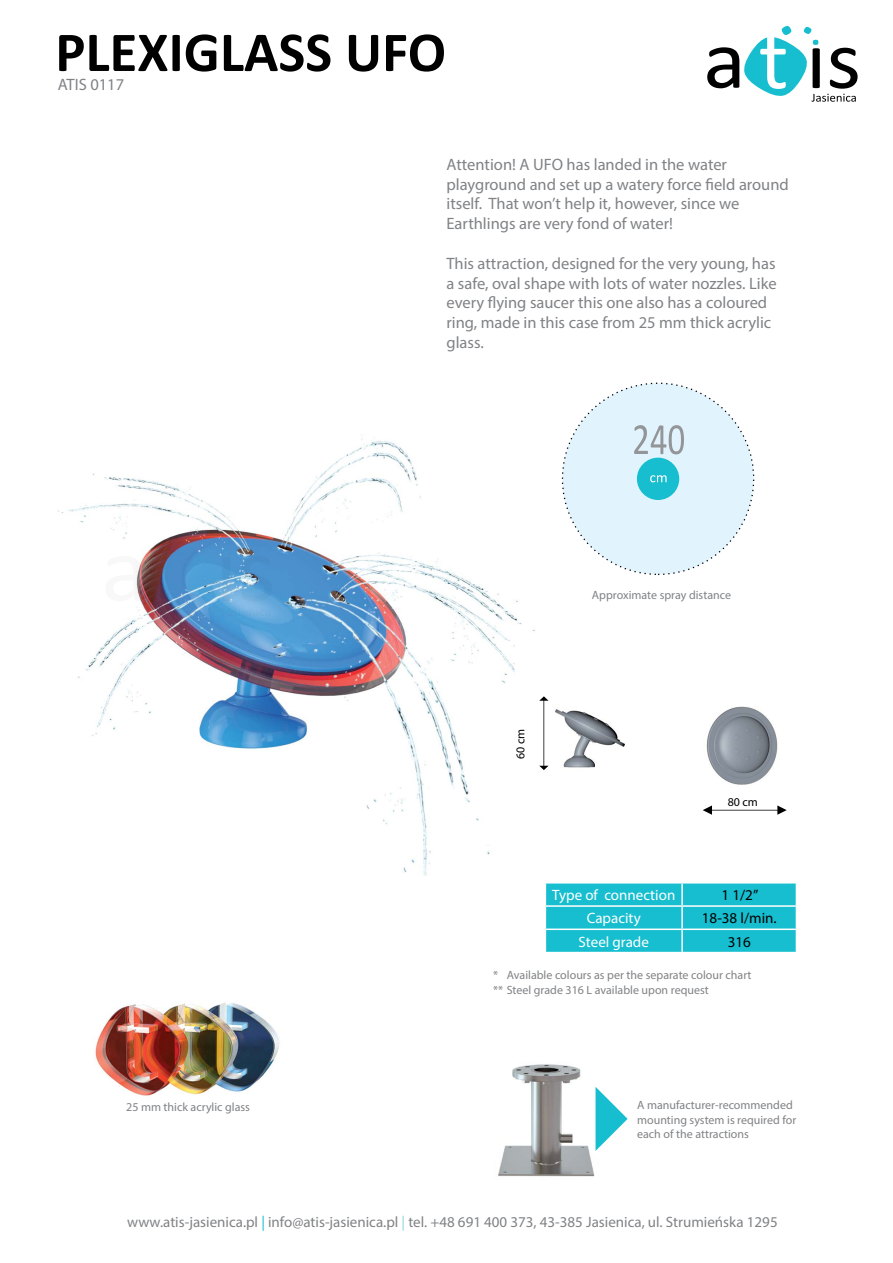
<style>
.page{position:relative;width:893px;height:1263px;background:#fff}
.page>*{position:absolute;margin:0;border:0;box-sizing:border-box;transform-origin:0 0}
.t1{font:700 56.85px "Calibri";color:#000}
.t2{font:16.5px/19.8px "Myriad Pro";color:#808285}
.t3{font:15px "Myriad Pro";color:#808285}
.t4{font:15px "Myriad Pro";color:#fff}
.t5{font:15px "Myriad Pro";color:#000}
.t6{font:12px/14.4px "Myriad Pro";color:#808285}
.t7{font:12px "Myriad Pro";color:#000}
.s1{color:#16becf}
.s2{color:#8dd4df}
</style>
<div class="page">
<img style="left:58px;top:435px;width:477px;height:441px">
<div style="left:562px;top:383px;width:192px;height:191px;background:#e1f4fd;border-radius:50%"></div>
<svg style="left:634px;top:425px;width:50px;height:29px"></svg>
<div style="left:637px;top:458px;width:42px;height:42px;background:#16becf;border-radius:50%"></div>
<svg style="left:650px;top:475px;width:17px;height:7px"></svg>
<svg style="left:545px;top:883px;width:252px;height:69px;background:#27c2d2"></svg>
<hr style="left:681px;top:930px;width:2px;height:22px;background:#fff">
<img style="left:516px;top:640px;width:109px;height:233px">
<img style="left:706px;top:706px;width:72px;height:79px">
<svg style="left:539px;top:696px;width:10px;height:74px"></svg>
<svg style="left:703px;top:805px;width:84px;height:10px"></svg>
<svg style="left:707px;top:26px;width:151px;height:76px"></svg>
<img style="left:498px;top:1064px;width:97px;height:113px">
<svg style="left:595px;top:1087px;width:33px;height:64px"></svg>
<img style="left:95px;top:1003px;width:185px;height:95px">
<img style="left:105px;top:532px;width:167px;height:84px">
<p class="t1" style="left:55px;top:12px;width:392px">PLEXIGLASS UFO</p>
<p class="t2" style="left:58px;top:74px;width:68px">ATIS 0117</p>
<p class="t6" style="left:126px;top:1099px;width:125px">25 mm thick acrylic glass</p>
<p class="t2" style="left:446px;top:154px;width:344px">Attention! A UFO has landed in the water playground and set up a watery force field around itself. That won’t help it, however, since we Earthlings are very fond of water!</p>
<p class="t2" style="left:446px;top:253px;width:332px">This attraction, designed for the very young, has a safe, oval shape with lots of water nozzles. Like every flying saucer this one also has a coloured ring, made in this case from 25 mm thick acrylic glass.</p>
<p class="t6" style="left:592px;top:588px;width:141px">Approximate spray distance</p>
<p class="t7" style="left:513px;top:759px;width:32px;rotate:-90deg">60 cm</p>
<p class="t7" style="left:728px;top:794px;width:32px">80 cm</p>
<p class="t4" style="left:552px;top:886px;width:125px">Type of connection</p>
<p class="t5" style="left:722px;top:886px;width:38px">1 1/2”</p>
<p class="t4" style="left:587px;top:909px;width:55px">Capacity</p>
<p class="t5" style="left:702px;top:909px;width:76px">18-38 l/min.</p>
<p class="t4" style="left:579px;top:932px;width:72px">Steel grade</p>
<p class="t5" style="left:728px;top:932px;width:25px">316</p>
<p class="t6" style="left:493px;top:968px;width:260px">* Available colours as per the separate colour chart ** Steel grade 316 L available upon request</p>
<p class="t6" style="left:637px;top:1098px;width:161px">A manufacturer-recommended mounting system is required for each of the attractions</p>
<p class="t3" style="left:127px;top:1212px;width:652px">www.atis-jasienica.pl <span class="s1">|</span> info@atis-jasienica.pl <span class="s2">|</span> tel. +48 691 400 373, 43-385 Jasienica, ul. Strumieńska 1295</p>
</div>
